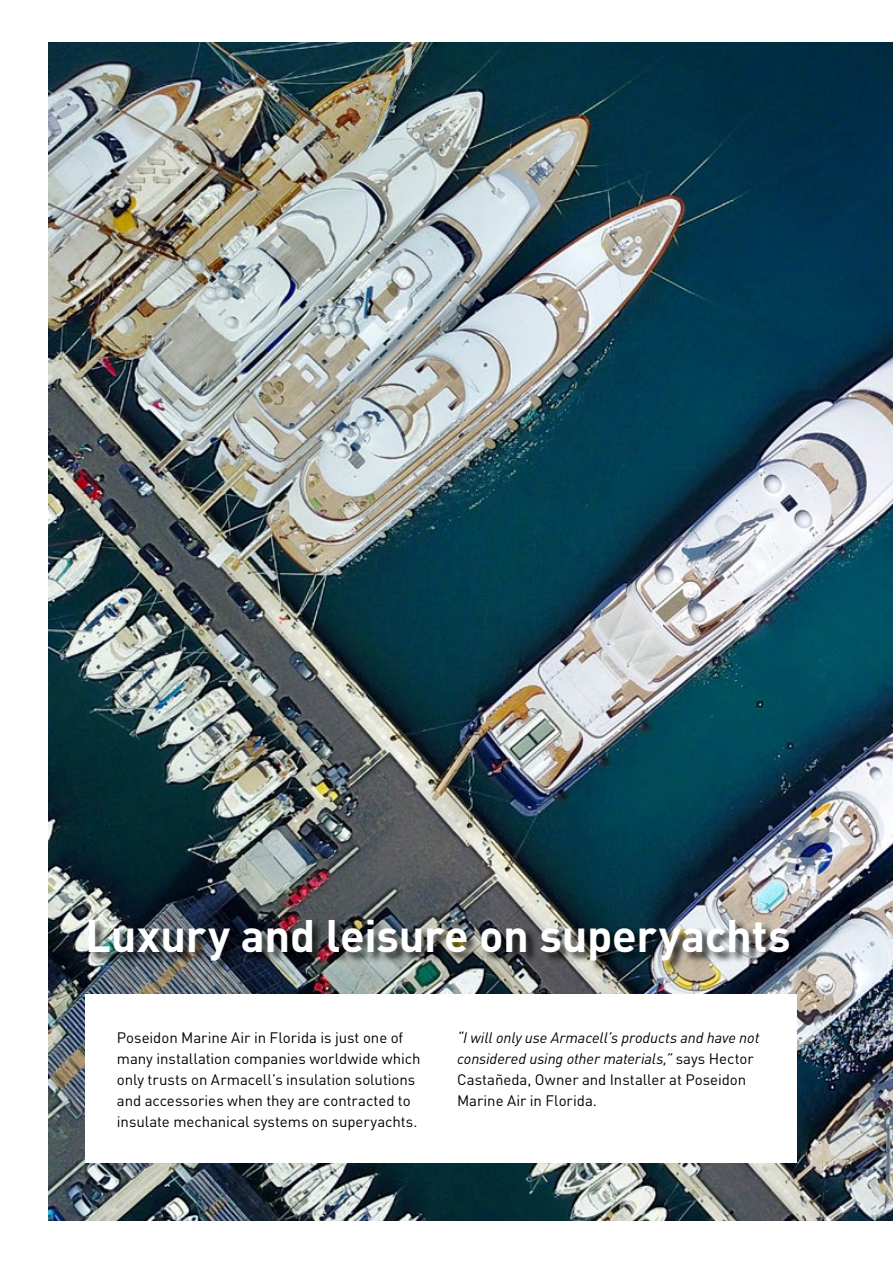
<style>
.page{position:relative;width:893px;height:1263px;background:#fff}
.page>*{position:absolute;margin:0;border:0;box-sizing:border-box;transform-origin:0 0}
.t1{font:700 45px "DIN Pro";letter-spacing:-.005em;color:#fff}
.t2{font:15px/21px "DIN Pro";letter-spacing:-.005em;color:#000}
.t3{font:italic 15px/21px "DIN Pro";letter-spacing:-.005em;color:#000}
.s1{font-style:normal}
</style>
<div class="page">
<img style="left:49px;top:43px;width:844px;height:1177px">
<div style="left:89px;top:919px;width:712px;height:53px;background:#000;opacity:.75"></div>
<div style="left:85px;top:994px;width:712px;height:168px;background:#fff"></div>
<h1 class="t1" style="left:85px;top:900px;width:707px">Luxury and leisure on superyachts</h1>
<p class="t2" style="left:117px;top:1026px;width:305px">Poseidon Marine Air in Florida is just one of many installation companies worldwide which only trusts on Armacell’s insulation solutions and accessories when they are contracted to insulate mechanical systems on superyachts.</p>
<p class="t3" style="left:457px;top:1026px;width:304px">“I will only use Armacell’s products and have not considered using other materials,” <span class="s1">says Hector Castañeda, Owner and Installer at Poseidon Marine Air in Florida.</span></p>
</div>
